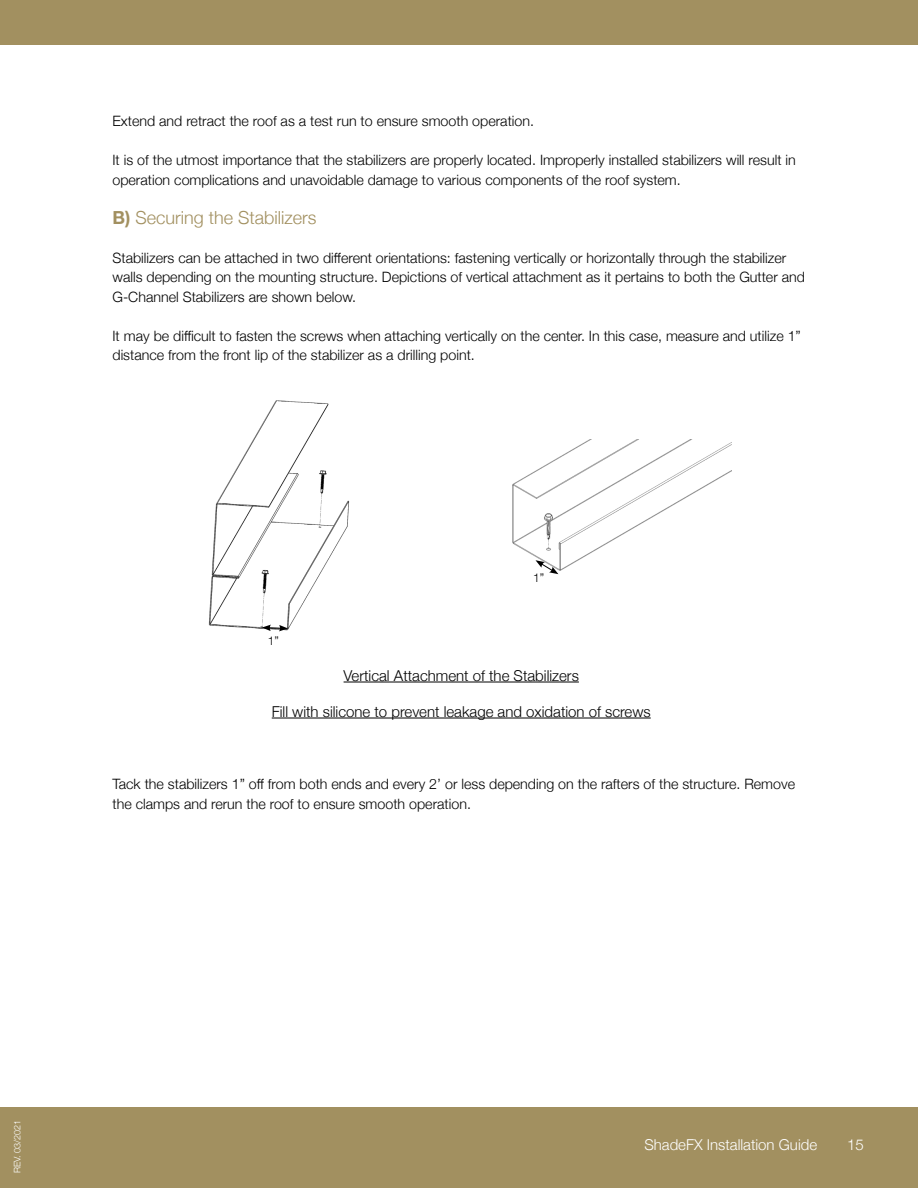
<style>
.page{position:relative;width:918px;height:1188px;background:#fff}
.page>*{position:absolute;margin:0;border:0;box-sizing:border-box;transform-origin:0 0}
.t1{font:300 18px "Helvetica Neue";color:#a29060}
.t2{font:300 15px "Helvetica Neue";color:#000}
.t3{font:300 15px "Helvetica Neue";color:#fff}
.t4{font:300 14.25px/19.5px "Helvetica Neue";color:#000}
.t5{font:300 12px "Helvetica Neue";color:#000}
.t6{font:300 9px "Helvetica Neue";color:#fff}
.s1{font-weight:700}
</style>
<div class="page">
<div style="left:0;top:0;width:918px;height:45px;background:#a29060"></div>
<div style="left:0;top:1107px;width:918px;height:81px;background:#a29060"></div>
<hr style="left:344px;top:682px;width:235px;height:1px;background:#000">
<hr style="left:272px;top:718px;width:379px;height:1px;background:#000">
<img style="left:208px;top:400px;width:142px;height:230px">
<img style="left:512px;top:440px;width:220px;height:135px">
<svg style="left:262px;top:625px;width:26px;height:6px"></svg>
<svg style="left:536px;top:560px;width:22px;height:14px"></svg>
<p class="t4" style="left:112px;top:110px;width:423px">Extend and retract the roof as a test run to ensure smooth operation.</p>
<p class="t4" style="left:112px;top:149px;width:685px">It is of the utmost importance that the stabilizers are properly located. Improperly installed stabilizers will result in operation complications and unavoidable damage to various components of the roof system.</p>
<p class="t1" style="left:112px;top:203px;width:206px"><span class="s1">B)</span> Securing the Stabilizers</p>
<p class="t4" style="left:112px;top:247px;width:694px">Stabilizers can be attached in two different orientations: fastening vertically or horizontally through the stabilizer walls depending on the mounting structure. Depictions of vertical attachment as it pertains to both the Gutter and<br>G-Channel Stabilizers are shown below.</p>
<p class="t4" style="left:112px;top:325px;width:690px">It may be difficult to fasten the screws when attaching vertically on the center. In this case, measure and utilize 1” distance from the front lip of the stabilizer as a drilling point.</p>
<p class="t5" style="left:268px;top:631px;width:13px">1”</p>
<p class="t5" style="left:533px;top:568px;width:13px">1”</p>
<p class="t2" style="left:344px;top:663px;width:237px">Vertical Attachment of the Stabilizers</p>
<p class="t2" style="left:272px;top:699px;width:380px">Fill with silicone to prevent leakage and oxidation of screws</p>
<p class="t4" style="left:112px;top:773px;width:684px">Tack the stabilizers 1” off from both ends and every 2’ or less depending on the rafters of the structure. Remove the clamps and rerun the roof to ensure smooth operation.</p>
<p class="t6" style="left:10px;top:1173px;width:55px;rotate:-90deg">REV. 03/2021</p>
<p class="t3" style="left:644px;top:1133px;width:174px">ShadeFX Installation Guide</p>
<p class="t3" style="left:847px;top:1133px;width:18px">15</p>
</div>
